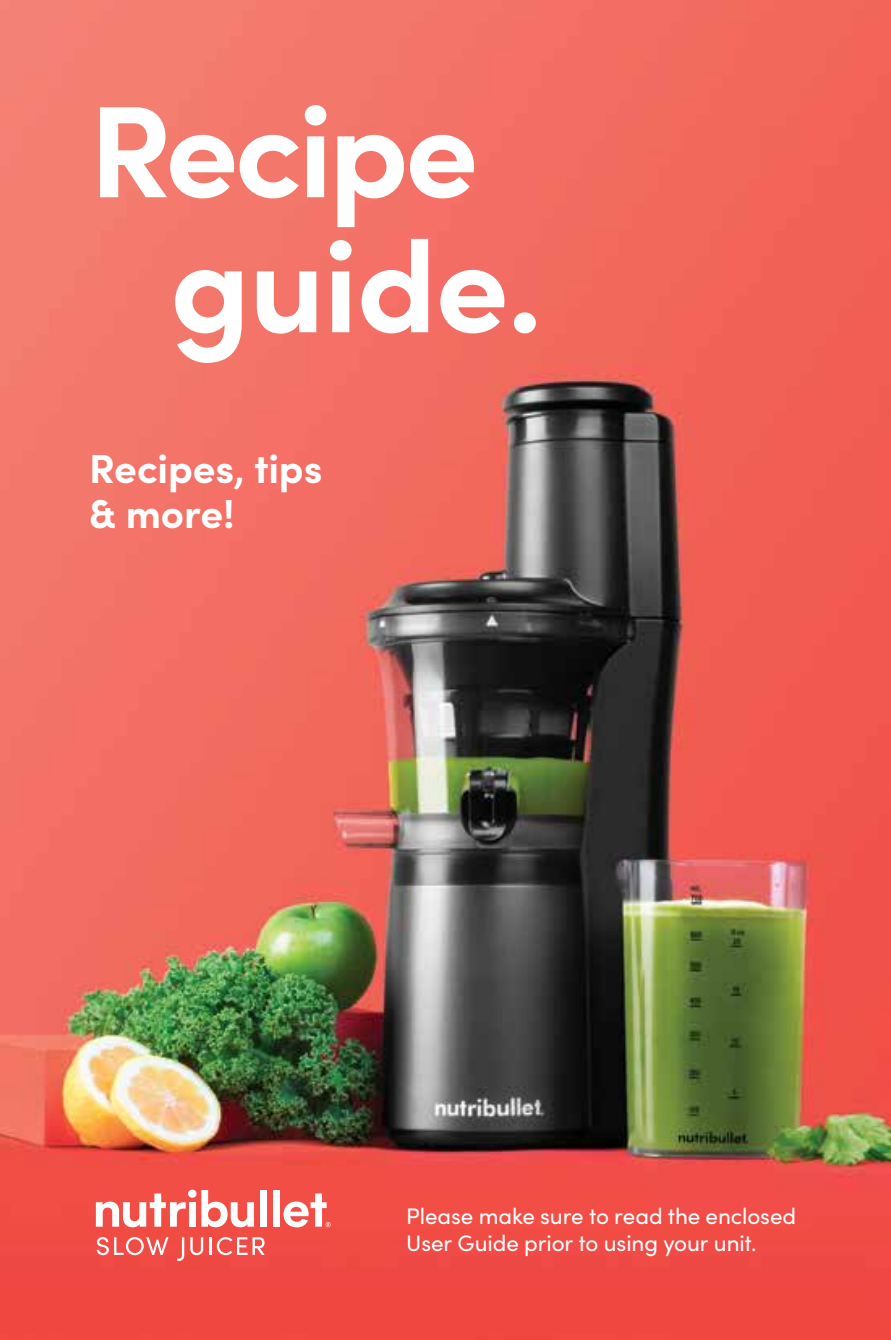
<style>
.page{position:relative;width:891px;height:1340px;background:#fff}
.page>*{position:absolute;margin:0;border:0;box-sizing:border-box;transform-origin:0 0}
.t1{font:700 130.5px/135px "Sofia Pro";letter-spacing:-.03em;color:#fff}
.t2{font:700 40.5px/45px "Sofia Pro";letter-spacing:-.005em;color:#fff}
.t3{font:22.5px/27px "Sofia Pro";letter-spacing:-.005em;color:#fff}
</style>
<div class="page">
<img style="left:0;top:0;width:891px;height:1339px">
<div style="left:189px;top:1202px;width:7px;height:24px;background:#fff"></div>
<svg style="left:201px;top:1189px;width:53px;height:38px"></svg>
<div style="left:260px;top:1189px;width:7px;height:37px;background:#fff"></div>
<div style="left:273px;top:1189px;width:6px;height:37px;background:#fff"></div>
<svg style="left:96px;top:1193px;width:90px;height:34px"></svg>
<div style="left:188px;top:1189px;width:9px;height:8px;background:#fff;border-radius:50%"></div>
<svg style="left:284px;top:1193px;width:47px;height:34px"></svg>
<svg style="left:97px;top:1236px;width:72px;height:19px"></svg>
<svg style="left:177px;top:1237px;width:7px;height:23px"></svg>
<svg style="left:190px;top:1237px;width:13px;height:18px"></svg>
<hr style="left:209px;top:1237px;width:3px;height:17px;background:#fff">
<svg style="left:217px;top:1236px;width:48px;height:19px"></svg>
<h1 class="t1" style="left:170px;top:73px;width:373px;text-indent:-81px">Recipe guide.</h1>
<h2 class="t2" style="left:89px;top:443px;width:235px">Recipes, tips &amp; more!</h2>
<p class="t3" style="left:406px;top:1201px;width:391px">Please make sure to read the enclosed<br>User Guide prior to using your unit.</p>
</div>
